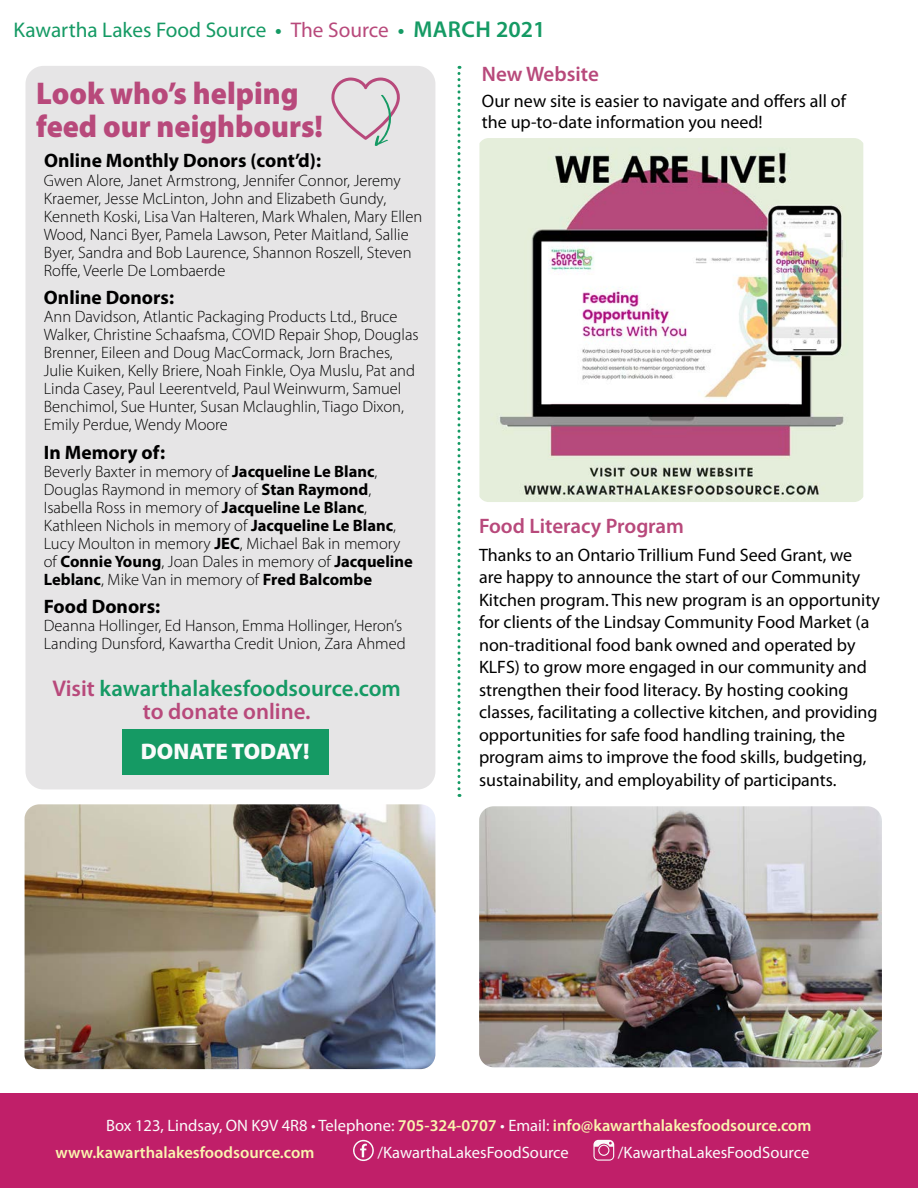
<style>
.page{position:relative;width:918px;height:1188px;background:#fff}
.page>*{position:absolute;margin:0;border:0;box-sizing:border-box;transform-origin:0 0}
.t1{font:900 31.5px/33px "Myriad Pro";color:#b8497b;scale:.95 1}
.t2{font:600 22.8px/22.8px "Myriad Pro";color:#159a64;text-align:center}
.t3{font:900 22.65px "Myriad Pro";color:#fafbfb}
.t4{font:21.3px "Myriad Pro";color:#159a64}
.t5{font:600 21px "Myriad Pro";color:#b8497b}
.t6{font:700 19.5px "Myriad Pro";color:#000}
.t7{font:18px/22.5px "Myriad Pro";color:#000}
.t8{font:300 16.5px/18px "Myriad Pro";color:#000}
.t9{font:600 16.5px/26.5px "Myriad Pro";color:#faf5af}
.t10{font:16.5px "Myriad Pro";color:#fafbfb}
.s1{font-weight:600}
.s2{color:#b8497b}
.s3{font-weight:600;font-size:23.1px}
.s4{font-weight:700}
.s5{font-weight:400;color:#fafbfb}
</style>
<div class="page">
<div style="left:0;top:1093px;width:918px;height:95px;background:#c01f69"></div>
<svg style="left:593px;top:1140px;width:21px;height:21px"></svg>
<svg style="left:353px;top:1140px;width:21px;height:21px"></svg>
<div style="left:26px;top:66px;width:409px;height:723px;background:#e6e5e6;border-radius:18px"></div>
<img style="left:479px;top:806px;width:403px;height:261px">
<img style="left:25px;top:804px;width:410px;height:265px">
<img style="left:479px;top:138px;width:384px;height:364px">
<svg style="left:331px;top:78px;width:69px;height:68px"></svg>
<svg style="left:458px;top:66px;width:2px;height:731px"></svg>
<div style="left:122px;top:729px;width:207px;height:45px;background:#159a64"></div>
<p class="t4" style="left:14px;top:16px;width:533px">Kawartha Lakes Food Source <span class="s1">•</span> <span class="s2">The Source</span> <span class="s1">•</span> <span class="s3">MARCH 2021</span></p>
<h1 class="t1" style="left:36px;top:75px;width:304px">Look who’s helping feed our neighbours!</h1>
<p class="t6" style="left:44px;top:147px;width:279px">Online Monthly Donors (cont’d):</p>
<p class="t8" style="left:44px;top:171px;width:380px">Gwen Alore, Janet Armstrong, Jennifer Connor, Jeremy Kraemer, Jesse McLinton, John and Elizabeth Gundy, Kenneth Koski, Lisa Van Halteren, Mark Whalen, Mary Ellen Wood, Nanci Byer, Pamela Lawson, Peter Maitland, Sallie Byer, Sandra and Bob Laurence, Shannon Roszell, Steven Roffe, Veerle De Lombaerde</p>
<p class="t6" style="left:44px;top:285px;width:132px">Online Donors:</p>
<p class="t8" style="left:44px;top:308px;width:376px">Ann Davidson, Atlantic Packaging Products Ltd., Bruce Walker, Christine Schaafsma, COVID Repair Shop, Douglas Brenner, Eileen and Doug MacCormack, Jorn Braches, Julie Kuiken, Kelly Briere, Noah Finkle, Oya Muslu, Pat and Linda Casey, Paul Leerentveld, Paul Weinwurm, Samuel Benchimol, Sue Hunter, Susan Mclaughlin, Tiago Dixon, Emily Perdue, Wendy Moore</p>
<p class="t6" style="left:44px;top:440px;width:123px">In Memory of:</p>
<p class="t8" style="left:44px;top:462px;width:370px">Beverly Baxter in memory of <span class="s4">Jacqueline Le Blanc</span>, Douglas Raymond in memory of <span class="s4">Stan Raymond</span>, Isabella Ross in memory of <span class="s4">Jacqueline Le Blanc</span>, Kathleen Nichols in memory of <span class="s4">Jacqueline Le Blanc</span>, Lucy Moulton in memory <span class="s4">JEC</span>, Michael Bak in memory of <span class="s4">Connie Young</span>, Joan Dales in memory of <span class="s4">Jacqueline Leblanc</span>, Mike Van in memory of <span class="s4">Fred Balcombe</span></p>
<p class="t6" style="left:44px;top:594px;width:118px">Food Donors:</p>
<p class="t8" style="left:44px;top:617px;width:363px">Deanna Hollinger, Ed Hanson, Emma Hollinger, Heron’s<br>Landing Dunsford, Kawartha Credit Union, Zara Ahmed</p>
<h2 class="t2" style="left:53px;top:677px;width:350px"><span class="s2">Visit</span> kawarthalakesfoodsource.com <span class="s2">to donate online.</span></h2>
<h3 class="t3" style="left:141px;top:736px;width:170px">DONATE TODAY!</h3>
<p class="t5" style="left:482px;top:61px;width:119px">New Website</p>
<p class="t7" style="left:482px;top:90px;width:366px;line-height:21px">Our new site is easier to navigate and offers all of the up-to-date information you need!</p>
<p class="t5" style="left:479px;top:513px;width:207px">Food Literacy Program</p>
<p class="t7" style="left:479px;top:543px;width:402px">Thanks to an Ontario Trillium Fund Seed Grant, we are happy to announce the start of our Community Kitchen program. This new program is an opportunity for clients of the Lindsay Community Food Market (a non-traditional food bank owned and operated by KLFS) to grow more engaged in our community and strengthen their food literacy. By hosting cooking classes, facilitating a collective kitchen, and providing opportunities for safe food handling training, the program aims to improve the food skills, budgeting, sustainability, and employability of participants.</p>
<p class="t9" style="left:55px;top:1112px;width:758px;text-indent:51px"><span class="s5">Box 123, Lindsay, ON K9V 4R8 • Telephone:</span> 705-324-0707 <span class="s5">• Email:</span> info@kawarthalakesfoodsource.com www.kawarthalakesfoodsource.com</p>
<p class="t10" style="left:377px;top:1142px;width:193px">/KawarthaLakesFoodSource</p>
<p class="t10" style="left:618px;top:1142px;width:193px">/KawarthaLakesFoodSource</p>
</div>
